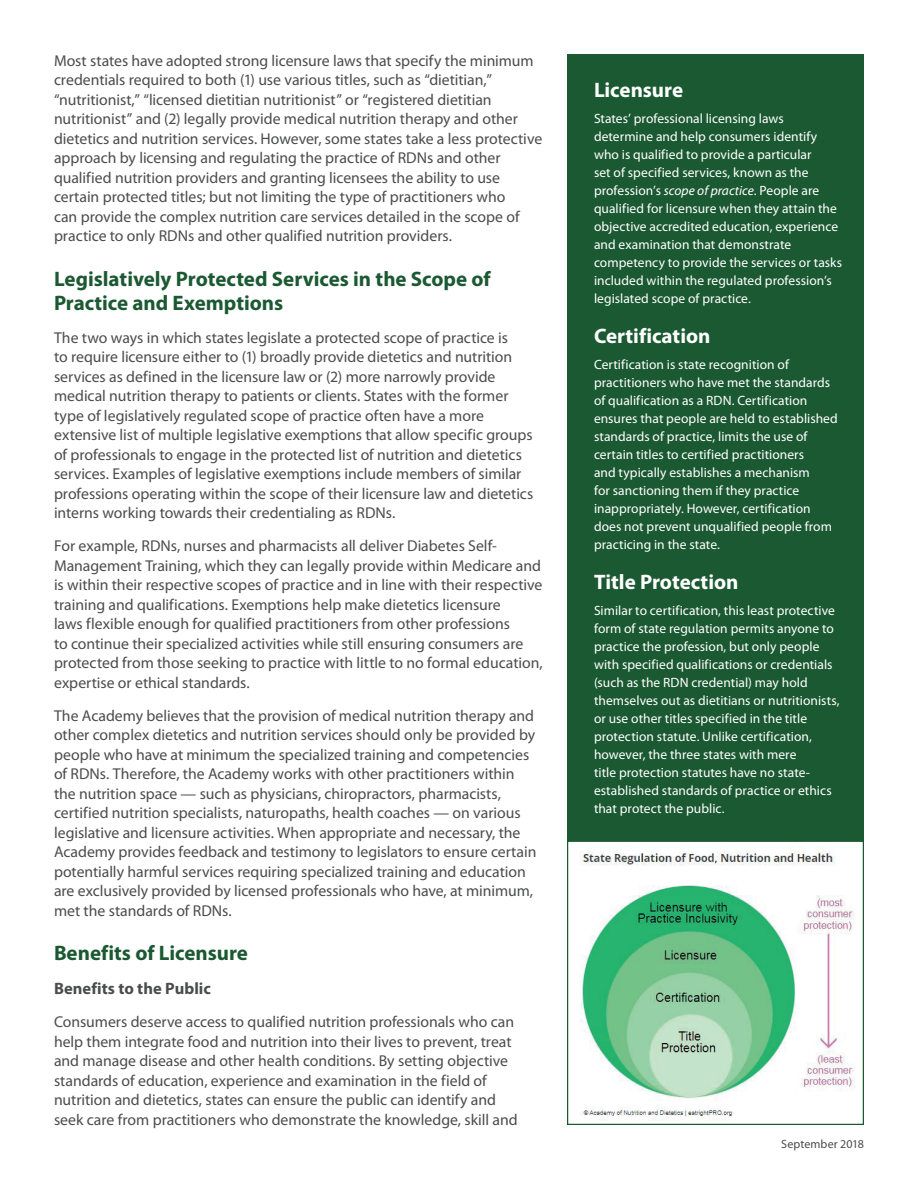
<style>
.page{position:relative;width:918px;height:1188px;background:#fff}
.page>*{position:absolute;margin:0;border:0;box-sizing:border-box;transform-origin:0 0}
.t1{font:700 21px/24px "Myriad Pro";color:#1b5932}
.t2{font:700 21px "Myriad Pro";color:#fff}
.t3{font:700 16.5px "Myriad Pro";letter-spacing:.005em;color:#4b4c4d}
.t4{font:15.75px/19.5px "Myriad Pro";letter-spacing:-.005em;color:#4b4c4d}
.t5{font:13.5px/18px "Myriad Pro";letter-spacing:.005em;color:#fff}
.t6{font:12px "Myriad Pro";letter-spacing:.01em;color:#4b4c4d}
.s1{font-style:italic}
</style>
<div class="page">
<div style="left:567px;top:54px;width:297px;height:1066px;background:#1b5932"></div>
<img style="left:569px;top:846px;width:293px;height:275px">
<div style="left:567px;top:841px;width:297px;height:284px;border:1px solid #1b5932"></div>
<p class="t4" style="left:54px;top:51px;width:490px">Most states have adopted strong licensure laws that specify the minimum credentials required to both (1) use various titles, such as “dietitian,” “nutritionist,” “licensed dietitian nutritionist” or “registered dietitian nutritionist” and (2) legally provide medical nutrition therapy and other dietetics and nutrition services. However, some states take a less protective approach by licensing and regulating the practice of RDNs and other qualified nutrition providers and granting licensees the ability to use certain protected titles; but not limiting the type of practitioners who<br>can provide the complex nutrition care services detailed in the scope of practice to only RDNs and other qualified nutrition providers.</p>
<h1 class="t1" style="left:54px;top:267px;width:438px">Legislatively Protected Services in the Scope of<br>Practice and Exemptions</h1>
<p class="t4" style="left:54px;top:328px;width:481px">The two ways in which states legislate a protected scope of practice is<br>to require licensure either to (1) broadly provide dietetics and nutrition services as defined in the licensure law or (2) more narrowly provide medical nutrition therapy to patients or clients. States with the former type of legislatively regulated scope of practice often have a more extensive list of multiple legislative exemptions that allow specific groups of professionals to engage in the protected list of nutrition and dietetics services. Examples of legislative exemptions include members of similar professions operating within the scope of their licensure law and dietetics interns working towards their credentialing as RDNs.</p>
<p class="t4" style="left:54px;top:536px;width:490px">For example, RDNs, nurses and pharmacists all deliver Diabetes Self-Management Training, which they can legally provide within Medicare and is within their respective scopes of practice and in line with their respective training and qualifications. Exemptions help make dietetics licensure<br>laws flexible enough for qualified practitioners from other professions<br>to continue their specialized activities while still ensuring consumers are protected from those seeking to practice with little to no formal education, expertise or ethical standards.</p>
<p class="t4" style="left:54px;top:706px;width:484px">The Academy believes that the provision of medical nutrition therapy and other complex dietetics and nutrition services should only be provided by people who have at minimum the specialized training and competencies of RDNs. Therefore, the Academy works with other practitioners within the nutrition space — such as physicians, chiropractors, pharmacists, certified nutrition specialists, naturopaths, health coaches — on various legislative and licensure activities. When appropriate and necessary, the Academy provides feedback and testimony to legislators to ensure certain potentially harmful services requiring specialized training and education are exclusively provided by licensed professionals who have, at minimum, met the standards of RDNs.</p>
<h1 class="t1" style="left:54px;top:941px;width:196px">Benefits of Licensure</h1>
<p class="t3" style="left:54px;top:980px;width:158px">Benefits to the Public</p>
<p class="t4" style="left:54px;top:1013px;width:465px">Consumers deserve access to qualified nutrition professionals who can help them integrate food and nutrition into their lives to prevent, treat and manage disease and other health conditions. By setting objective standards of education, experience and examination in the field of nutrition and dietetics, states can ensure the public can identify and seek care from practitioners who demonstrate the knowledge, skill and</p>
<h1 class="t2" style="left:594px;top:78px;width:91px">Licensure</h1>
<p class="t5" style="left:594px;top:110px;width:250px">States’ professional licensing laws determine and help consumers identify who is qualified to provide a particular<br>set of specified services, known as the profession’s <span class="s1">scope of practice</span>. People are qualified for licensure when they attain the objective accredited education, experience and examination that demonstrate competency to provide the services or tasks included within the regulated profession’s legislated scope of practice.</p>
<h1 class="t2" style="left:594px;top:324px;width:118px">Certification</h1>
<p class="t5" style="left:594px;top:356px;width:245px">Certification is state recognition of practitioners who have met the standards of qualification as a RDN. Certification ensures that people are held to established standards of practice, limits the use of certain titles to certified practitioners<br>and typically establishes a mechanism<br>for sanctioning them if they practice inappropriately. However, certification does not prevent unqualified people from practicing in the state.</p>
<h1 class="t2" style="left:594px;top:570px;width:146px">Title Protection</h1>
<p class="t5" style="left:594px;top:602px;width:247px">Similar to certification, this least protective form of state regulation permits anyone to practice the profession, but only people with specified qualifications or credentials (such as the RDN credential) may hold themselves out as dietitians or nutritionists, or use other titles specified in the title protection statute. Unlike certification, however, the three states with mere<br>title protection statutes have no state&shy;established standards of practice or ethics that protect the public.</p>
<p class="t6" style="left:781px;top:1137px;width:84px">September 2018</p>
</div>
